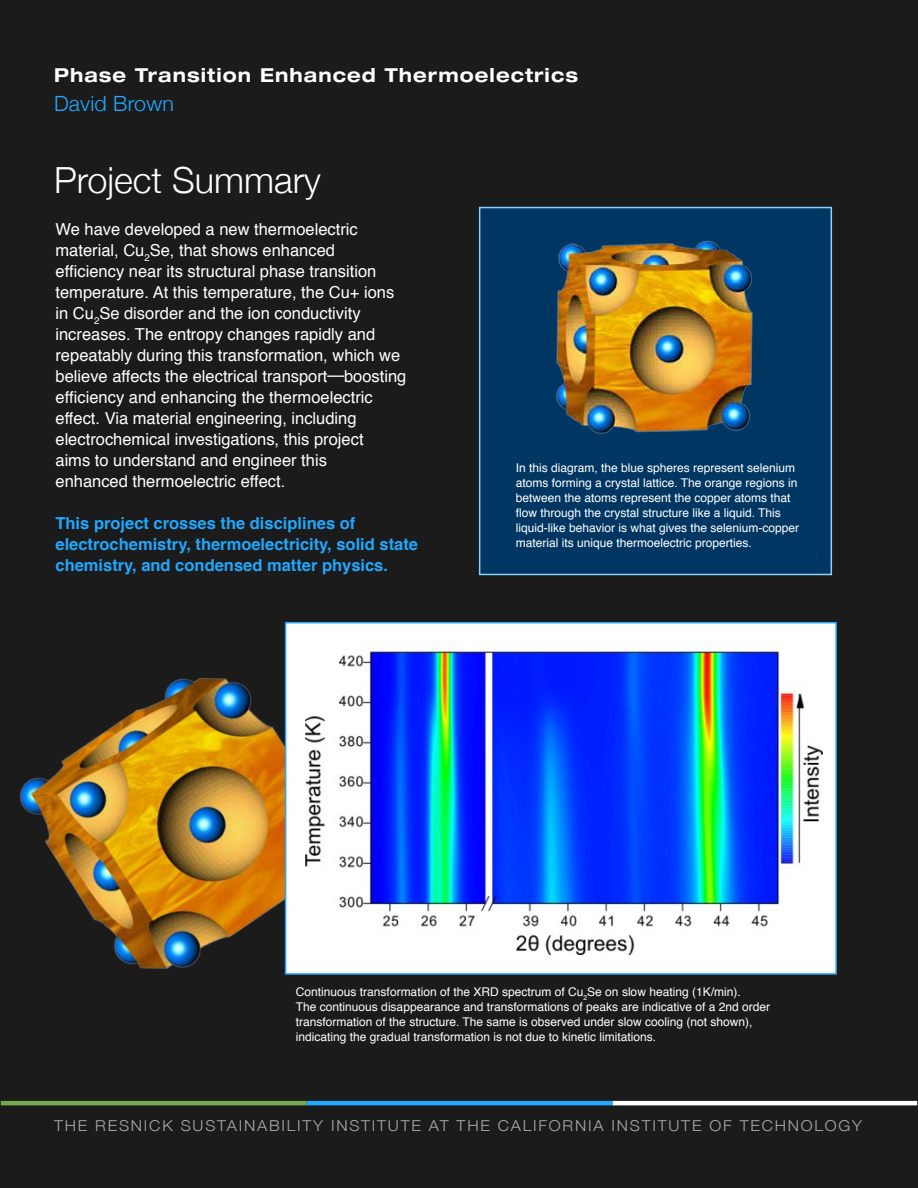
<style>
.page{position:relative;width:918px;height:1188px;background:#fff}
.page>*{position:absolute;margin:0;border:0;box-sizing:border-box;transform-origin:0 0}
.t1{font:300 36px "Helvetica Neue";color:#fff}
.t2{font:300 21px "Helvetica Neue";letter-spacing:.01em;color:#20a8fe}
.t3{font:700 expanded 19.2px "Helvetica Neue";letter-spacing:.06em;color:#fff;scale:.93 1}
.t4{font:16.5px/21px "Helvetica";color:#fff}
.t5{font:700 16.5px/21px "Helvetica";color:#20a8fe}
.t6{font:300 15px "Helvetica Neue";letter-spacing:.11em;color:#aaa;scale:1.07 1}
.t7{font:12px/15px "Helvetica";color:#fff}
</style>
<div class="page">
<div style="left:0;top:0;width:917px;height:1188px;background:#1b1b1b"></div>
<hr style="left:1px;top:1101px;width:306px;height:4px;background:#73a950">
<hr style="left:307px;top:1101px;width:306px;height:4px;background:#20a8fe">
<hr style="left:613px;top:1101px;width:304px;height:4px;background:#fff">
<div style="left:479px;top:207px;width:353px;height:368px;background:#003762;border:2px solid #89d1fe"></div>
<img style="left:556px;top:240px;width:197px;height:194px">
<img style="left:19px;top:642px;width:266px;height:333px">
<div style="left:285px;top:622px;width:552px;height:353px;background:#fff;border:2px solid #20a8fe"></div>
<img style="left:306px;top:650px;width:516px;height:304px">
<div style="left:302px;top:630px;width:36px;height:46px;background:#fff"></div>
<h3 class="t3" style="left:54px;top:63px;width:565px">Phase Transition Enhanced Thermoelectrics</h3>
<h2 class="t2" style="left:54px;top:87px;width:121px">David Brown</h2>
<h1 class="t1" style="left:54px;top:152px;width:268px">Project Summary</h1>
<p class="t4" style="left:55px;top:219px;width:352px">We have developed a new thermoelectric material, Cu<sub>2</sub>Se, that shows enhanced efficiency near its structural phase transition temperature. At this temperature, the Cu+ ions in Cu<sub>2</sub>Se disorder and the ion conductivity increases. The entropy changes rapidly and repeatably during this transformation, which we believe affects the electrical transport─boosting efficiency and enhancing the thermoelectric effect. Via material engineering, including electrochemical investigations, this project<br>aims to understand and engineer this<br>enhanced thermoelectric effect.</p>
<h3 class="t5" style="left:55px;top:513px;width:364px">This project crosses the disciplines of electrochemistry, thermoelectricity, solid state chemistry, and condensed matter physics.</h3>
<p class="t7" style="left:516px;top:460px;width:285px">In this diagram, the blue spheres represent selenium atoms forming a crystal lattice. The orange regions in between the atoms represent the copper atoms that flow through the crystal structure like a liquid. This liquid-like behavior is what gives the selenium-copper material its unique thermoelectric properties.</p>
<p class="t7" style="left:296px;top:985px;width:476px">Continuous transformation of the XRD spectrum of Cu<sub>2</sub>Se on slow heating (1K/min).<br>The continuous disappearance and transformations of peaks are indicative of a 2nd order transformation of the structure. The same is observed under slow cooling (not shown), indicating the gradual transformation is not due to kinetic limitations.</p>
<p class="t6" style="left:54px;top:1113px;width:757px">THE RESNICK SUSTAINABILITY INSTITUTE AT THE CALIFORNIA INSTITUTE OF TECHNOLOGY</p>
</div>
